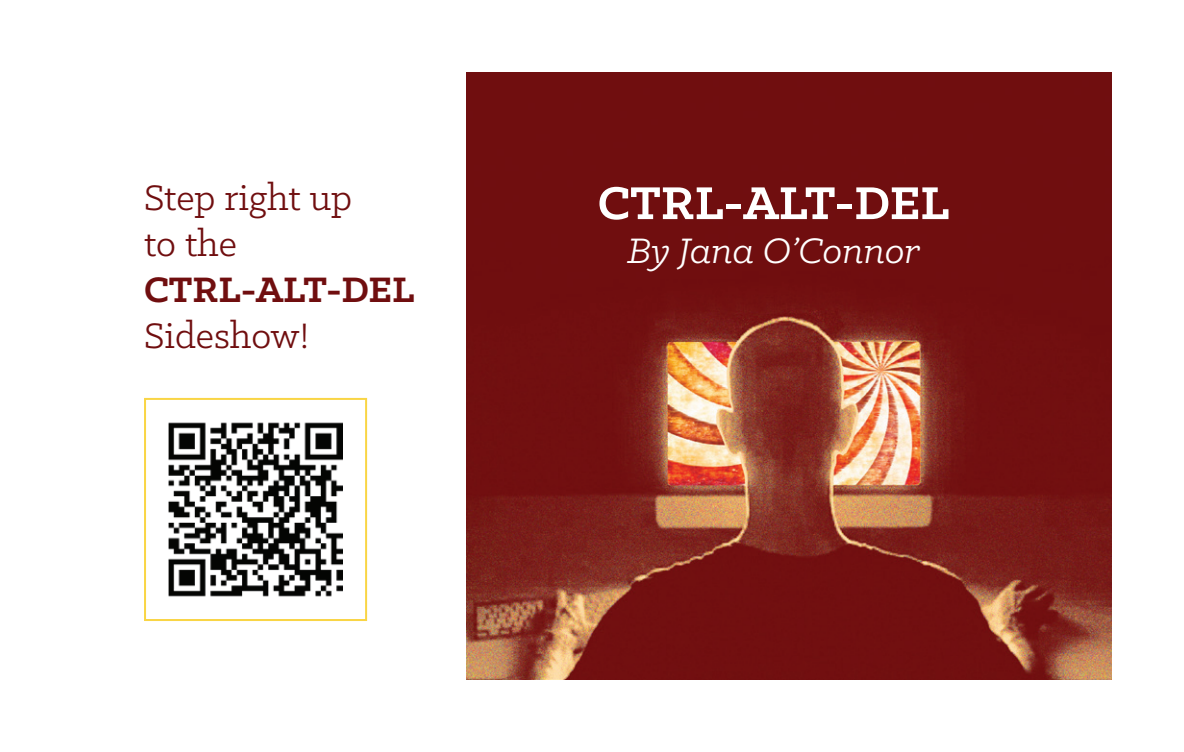
<style>
.page{position:relative;width:1184px;height:752px;background:#fff}
.page>*{position:absolute;margin:0;border:0;box-sizing:border-box;transform-origin:0 0}
.t1{font:700 52px "Klinic Slab";color:#fff}
.t2{font:40px/46px "Klinic Slab";color:#700e0f}
.t3{font:italic 40px "Klinic Slab";color:#fff}
.t4{font:700 40px "Klinic Slab";color:#700e0f}
</style>
<div class="page">
<img style="left:467px;top:72px;width:645px;height:608px">
<img style="left:169px;top:422px;width:173px;height:174px">
<div style="left:144px;top:398px;width:223px;height:223px;border:2px solid #f9d545"></div>
<p class="t2" style="left:144px;top:174px;width:210px">Step right up to the</p>
<p class="t4" style="left:144px;top:263px;width:272px">CTRL-ALT-DEL</p>
<p class="t2" style="left:144px;top:312px;width:167px">Sideshow!</p>
<h1 class="t1" style="left:598px;top:169px;width:353px">CTRL-ALT-DEL</h1>
<p class="t3" style="left:627px;top:225px;width:294px">By Jana O’Connor</p>
</div>
